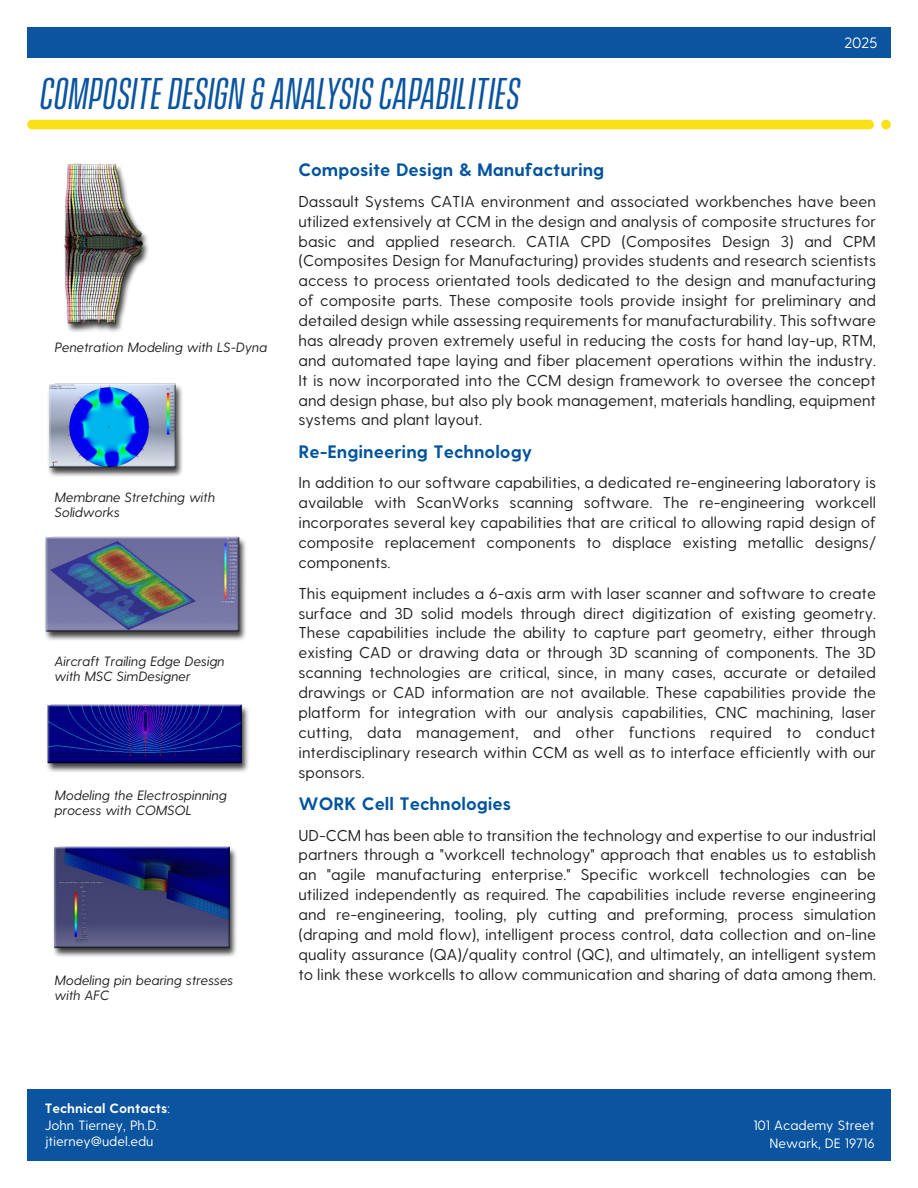
<style>
.page{position:relative;width:918px;height:1188px;background:#fff}
.page>*{position:absolute;margin:0;border:0;box-sizing:border-box;transform-origin:0 0}
.Copy{font:italic 40.5px "Vanguard CF";color:#0a54a0}
.t1{font:700 18px "Greycliff CF";color:#00539f}
.t2{font:15.75px/19.8px "Greycliff CF";color:#231f20;text-align:justify}
.t3{font:15px "Greycliff CF";color:#fff}
.t4{font:italic 13.5px/15px "Greycliff CF";color:#231f20}
.t5{font:13.5px/16.5px "Greycliff CF";color:#fff}
.s1{font-weight:700}
</style>
<div class="page">
<div style="left:27px;top:27px;width:864px;height:30px;background:#0a54a0"></div>
<div style="left:881px;top:120px;width:10px;height:9px;background:#fae017;border-radius:50%"></div>
<div style="left:27px;top:120px;width:847px;height:9px;background:#fae017;border-radius:5px"></div>
<div style="left:27px;top:1090px;width:864px;height:71px;background:#0a54a0"></div>
<img style="left:45px;top:163px;width:204px;height:794px">
<p class="Copy" style="left:40px;top:71px;width:482px">COMPOSITE DESIGN &amp; ANALYSIS CAPABILITIES</p>
<p class="t3" style="left:844px;top:34px;width:35px">2025</p>
<p class="t4" style="left:55px;top:339px;width:214px">Penetration Modeling with LS-Dyna</p>
<p class="t4" style="left:55px;top:489px;width:162px">Membrane Stretching with<br>Solidworks</p>
<p class="t4" style="left:55px;top:654px;width:172px">Aircraft Trailing Edge Design with MSC SimDesigner</p>
<p class="t4" style="left:55px;top:787px;width:174px">Modeling the Electrospinning process with COMSOL</p>
<p class="t4" style="left:55px;top:973px;width:180px">Modeling pin bearing stresses with AFC</p>
<p class="t1" style="left:298px;top:159px;width:307px">Composite Design &amp; Manufacturing</p>
<p class="t2" style="left:298px;top:192px;width:579px">Dassault Systems CATIA environment and associated workbenches have been utilized extensively at CCM in the design and analysis of composite structures for basic and applied research. CATIA CPD (Composites Design 3) and CPM (Composites Design for Manufacturing) provides students and research scientists access to process orientated tools dedicated to the design and manufacturing of composite parts. These composite tools provide insight for preliminary and detailed design while assessing requirements for manufacturability. This software has already proven extremely useful in reducing the costs for hand lay-up, RTM, and automated tape laying and fiber placement operations within the industry.<br>It is now incorporated into the CCM design framework to oversee the concept and design phase, but also ply book management, materials handling, equipment systems and plant layout.</p>
<p class="t1" style="left:298px;top:441px;width:235px">Re-Engineering Technology</p>
<p class="t2" style="left:298px;top:473px;width:579px">In addition to our software capabilities, a dedicated re-engineering laboratory is available with ScanWorks scanning software. The re-engineering workcell incorporates several key capabilities that are critical to allowing rapid design of composite replacement components to displace existing metallic designs/ components.</p>
<p class="t2" style="left:298px;top:584px;width:579px">This equipment includes a 6-axis arm with laser scanner and software to create surface and 3D solid models through direct digitization of existing geometry.<br>These capabilities include the ability to capture part geometry, either through existing CAD or drawing data or through 3D scanning of components. The 3D scanning technologies are critical, since, in many cases, accurate or detailed drawings or CAD information are not available. These capabilities provide the platform for integration with our analysis capabilities, CNC machining, laser cutting, data management, and other functions required to conduct interdisciplinary research within CCM as well as to interface efficiently with our sponsors.</p>
<p class="t1" style="left:298px;top:793px;width:214px">WORK Cell Technologies</p>
<p class="t2" style="left:298px;top:825px;width:579px">UD-CCM has been able to transition the technology and expertise to our industrial partners through a "workcell technology" approach that enables us to establish an "agile manufacturing enterprise." Specific workcell technologies can be utilized independently as required. The capabilities include reverse engineering and re-engineering, tooling, ply cutting and preforming, process simulation (draping and mold flow), intelligent process control, data collection and on-line quality assurance (QA)/quality control (QC), and ultimately, an intelligent system to link these workcells to allow communication and sharing of data among them.</p>
<p class="t5" style="left:45px;top:1100px;width:127px"><span class="s1">Technical Contacts</span>:<br>John Tierney, Ph.D. jtierney@udel.edu</p>
<p class="t5" style="left:753px;top:1117px;width:123px;line-height:17.2px;text-align:right">101 Academy Street<br>Newark, DE 19716</p>
</div>
